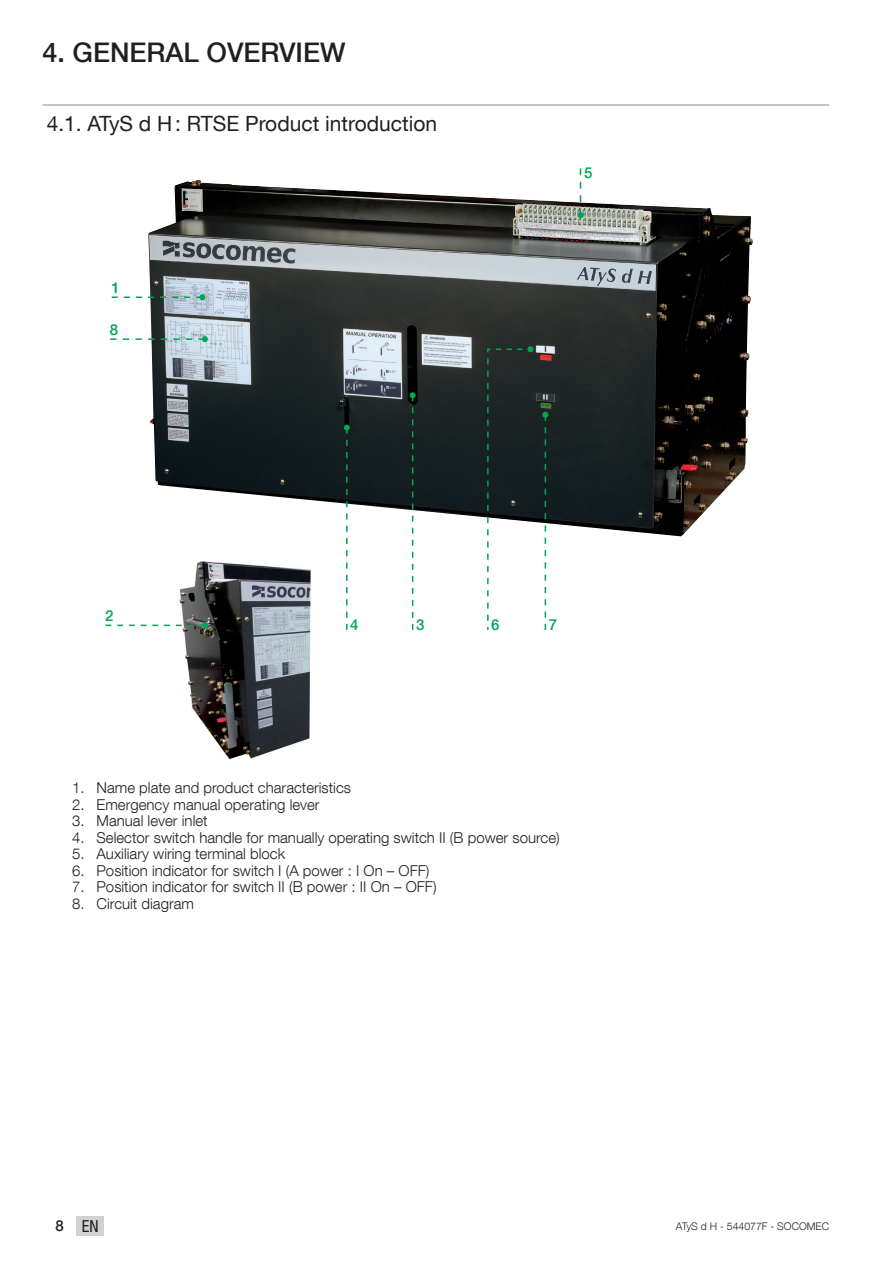
<style>
.page{position:relative;width:893px;height:1263px;background:#fff}
.page>*{position:absolute;margin:0;border:0;box-sizing:border-box;transform-origin:0 0}
.t1{font:500 27px "Helvetica Neue LT Com";color:#231f20}
.t2{font:21px "Helvetica Neue LT Com";color:#231f20}
.t3{font:condensed 16.5px "Helvetica Neue LT Com";color:#231f20}
.t4{font:300 15px "Helvetica Neue LT Com";color:#231f20}
.t5{font:500 15px "Helvetica Neue LT Com";color:#00a54f}
.t6{font:300 10.5px "Helvetica Neue LT Com";color:#231f20}
.s1{font-weight:500;font-stretch:normal;font-size:15px}
</style>
<div class="page">
<div style="left:77px;top:1216px;width:27px;height:19px;background:#d1d2d4"></div>
<hr style="left:43px;top:104px;width:786px;height:2px;background:#95989c">
<img style="left:179px;top:561px;width:132px;height:199px">
<svg style="left:105px;top:622px;width:103px;height:6px"></svg>
<img style="left:148px;top:180px;width:605px;height:356px">
<svg style="left:344px;top:425px;width:6px;height:205px"></svg>
<svg style="left:410px;top:392px;width:6px;height:238px"></svg>
<svg style="left:486px;top:346px;width:47px;height:284px"></svg>
<svg style="left:542px;top:412px;width:6px;height:218px"></svg>
<svg style="left:110px;top:336px;width:98px;height:6px"></svg>
<svg style="left:112px;top:294px;width:93px;height:6px"></svg>
<svg style="left:577px;top:168px;width:6px;height:50px"></svg>
<h1 class="t1" style="left:43px;top:36px;width:305px">4. GENERAL OVERVIEW</h1>
<h2 class="t2" style="left:47px;top:111px;width:392px">4.1. ATyS d H: RTSE Product introduction</h2>
<p class="t5" style="left:112px;top:279px;width:10px">1</p>
<p class="t5" style="left:110px;top:321px;width:10px">8</p>
<p class="t5" style="left:584px;top:164px;width:10px">5</p>
<p class="t5" style="left:105px;top:607px;width:10px">2</p>
<p class="t5" style="left:350px;top:616px;width:10px">4</p>
<p class="t5" style="left:416px;top:616px;width:10px">3</p>
<p class="t5" style="left:491px;top:616px;width:10px">6</p>
<p class="t5" style="left:549px;top:616px;width:10px">7</p>
<p class="t4" style="left:72px;top:779px;width:280px">1. Name plate and product characteristics</p>
<p class="t4" style="left:72px;top:795px;width:249px">2. Emergency manual operating lever</p>
<p class="t4" style="left:72px;top:812px;width:137px">3. Manual lever inlet</p>
<p class="t4" style="left:72px;top:828px;width:489px">4. Selector switch handle for manually operating switch II (B power source)</p>
<p class="t4" style="left:72px;top:845px;width:214px">5. Auxiliary wiring terminal block</p>
<p class="t4" style="left:72px;top:861px;width:359px">6. Position indicator for switch I (A power : I On – OFF)</p>
<p class="t4" style="left:72px;top:878px;width:366px">7. Position indicator for switch II (B power : II On – OFF)</p>
<p class="t4" style="left:72px;top:894px;width:123px">8. Circuit diagram</p>
<p class="t3" style="left:55px;top:1216px;width:45px"><span class="s1">8</span> EN</p>
<p class="t6" style="left:676px;top:1219px;width:155px">ATyS d H - 544077F - SOCOMEC</p>
</div>
